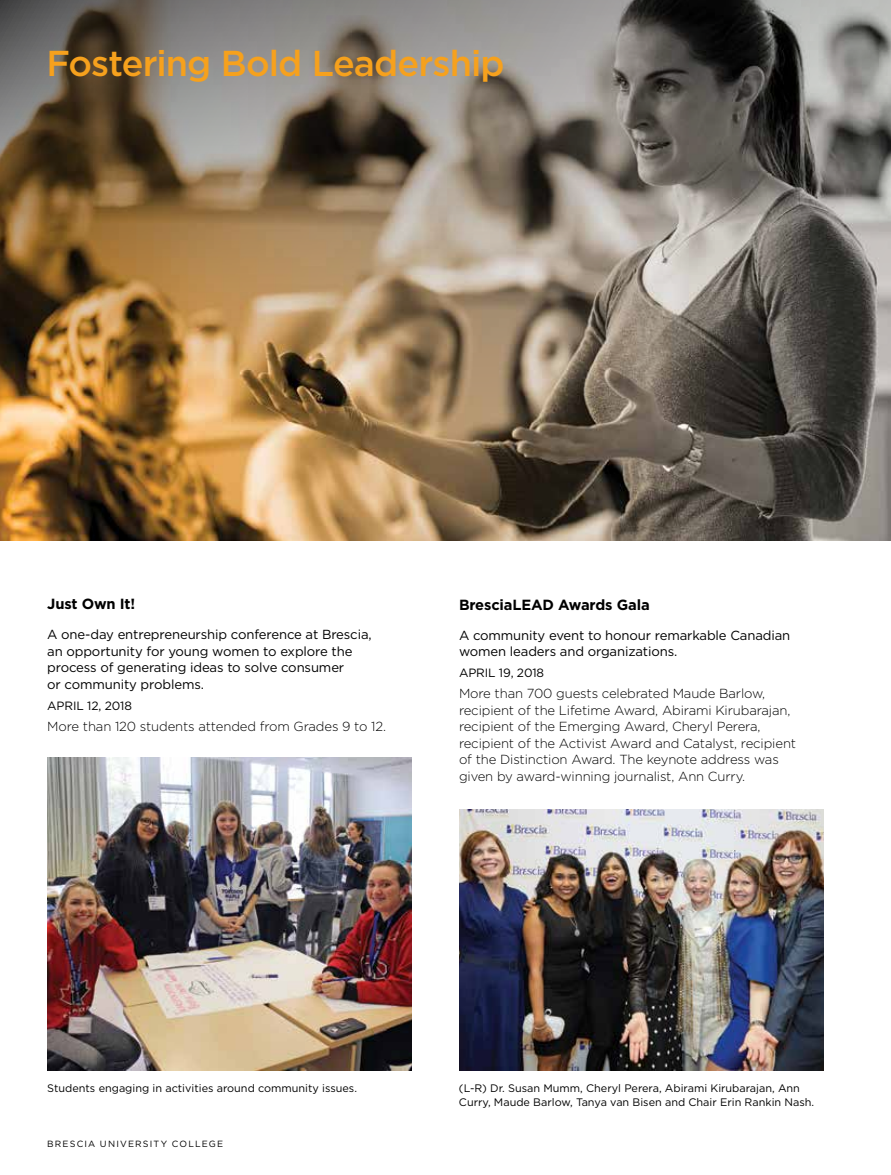
<style>
.page{position:relative;width:891px;height:1175px;background:#fff}
.page>*{position:absolute;margin:0;border:0;box-sizing:border-box;transform-origin:0 0}
.t1{font:500 36px "Gotham";letter-spacing:-.025em;color:#f6a11d}
.t2{font:700 14.7px "Gotham";letter-spacing:-.01em;color:#000}
.t3{font:300 13.2px/16.5px "Gotham";letter-spacing:-.01em;color:#000}
.t4{font:13.2px/16.5px "Gotham";letter-spacing:-.01em;color:#000}
.t5{font:12px "Gotham";letter-spacing:-.01em;color:#000}
.t6{font:10.8px/14px "Gotham";color:#000}
.t7{font:9px "Gotham";letter-spacing:.13em;color:#000}
</style>
<div class="page">
<img style="left:0;top:406px;width:891px;height:134px">
<img style="left:0;top:0;width:891px;height:406px">
<img style="left:47px;top:757px;width:365px;height:313px">
<img style="left:459px;top:809px;width:365px;height:261px">
<h1 class="t1" style="left:46px;top:40px;width:460px">Fostering Bold Leadership</h1>
<p class="t2" style="left:47px;top:594px;width:90px">Just Own It!</p>
<p class="t4" style="left:47px;top:626px;width:326px">A one-day entrepreneurship conference at Brescia, an opportunity for young women to explore the process of generating ideas to solve consumer<br>or community problems.</p>
<p class="t5" style="left:47px;top:698px;width:86px">APRIL 12, 2018</p>
<p class="t3" style="left:47px;top:717px;width:340px">More than 120 students attended from Grades 9 to 12.</p>
<p class="t2" style="left:459px;top:594px;width:192px">BresciaLEAD Awards Gala</p>
<p class="t4" style="left:459px;top:626px;width:333px">A community event to honour remarkable Canadian women leaders and organizations.</p>
<p class="t5" style="left:459px;top:665px;width:87px">APRIL 19, 2018</p>
<p class="t3" style="left:459px;top:685px;width:339px">More than 700 guests celebrated Maude Barlow, recipient of the Lifetime Award, Abirami Kirubarajan, recipient of the Emerging Award, Cheryl Perera, recipient of the Activist Award and Catalyst, recipient of the Distinction Award. The keynote address was given by award-winning journalist, Ann Curry.</p>
<p class="t6" style="left:47px;top:1081px;width:311px">Students engaging in activities around community issues.</p>
<p class="t6" style="left:459px;top:1081px;width:357px">(L-R) Dr. Susan Mumm, Cheryl Perera, Abirami Kirubarajan, Ann<br>Curry, Maude Barlow, Tanya van Bisen and Chair Erin Rankin Nash.</p>
<p class="t7" style="left:47px;top:1138px;width:178px">BRESCIA UNIVERSITY COLLEGE</p>
</div>
